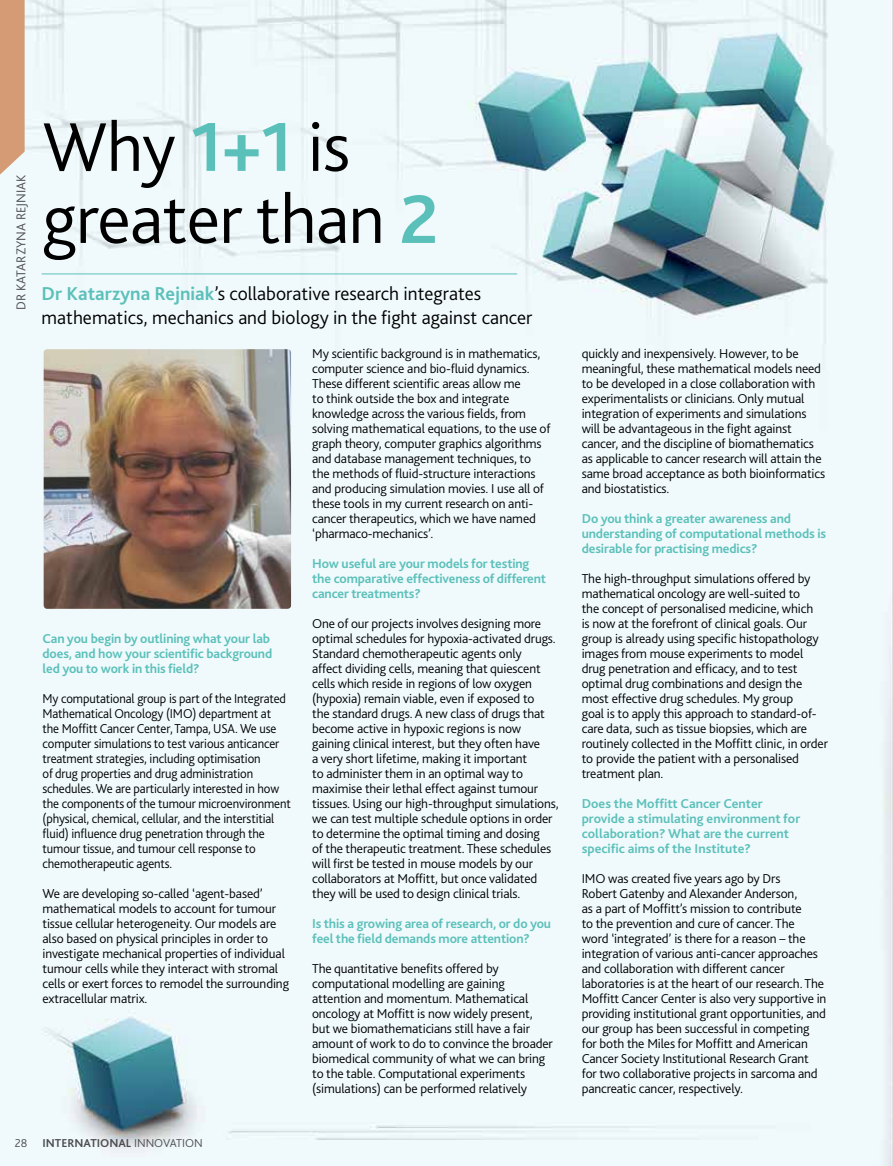
<style>
.page{position:relative;width:893px;height:1166px;background:#fff}
.page>*{position:absolute;margin:0;border:0;box-sizing:border-box;transform-origin:0 0}
.t1{font:300 72px/72px "Bliss 2";letter-spacing:-.01em;color:#000}
.t2{font:300 19.5px/24px "Bliss 2";color:#000}
.t3{font:300 13.5px/15px "Bliss 2";letter-spacing:-.01em;color:#000}
.t4{font:300 13.5px/15px "Bliss 2";letter-spacing:-.01em;color:#000;scale:.95 1}
.t5{font:700 13.5px/15px "Bliss 2";letter-spacing:-.01em;color:#5cc0ba}
.t6{font:300 13.5px "Bliss 2";color:#4d4d4f}
.t7{font:700 12px "Bliss 2";color:#4d4d4f}
.s1{font-weight:700;color:#5cc0ba}
.s2{font-weight:300}
</style>
<div class="page">
<img style="left:0;top:0;width:893px;height:1165px">
<img style="left:44px;top:349px;width:247px;height:259px">
<hr style="left:42px;top:273px;width:475px;height:1px;background:#5cc0ba">
<svg style="left:0;top:0;width:25px;height:174px;background:#d6a27e"></svg>
<p class="t6" style="left:13px;top:310px;width:137px;rotate:-90deg">DR KATARZYNA REJNIAK</p>
<h1 class="t1" style="left:43px;top:109px;width:397px">Why <span class="s1">1+1</span> is greater than <span class="s1">2</span></h1>
<h2 class="t2" style="left:42px;top:281px;width:492px"><span class="s1">Dr Katarzyna Rejniak</span>’s collaborative research integrates mathematics, mechanics and biology in the fight against cancer</h2>
<p class="t5" style="left:43px;top:630px;width:231px">Can you begin by outlining what your lab does, and how your scientific background led you to work in this field?</p>
<p class="t4" style="left:43px;top:690px;width:263px">My computational group is part of the Integrated Mathematical Oncology (IMO) department at the Moffitt Cancer Center, Tampa, USA. We use computer simulations to test various anticancer treatment strategies, including optimisation<br>of drug properties and drug administration schedules. We are particularly interested in how the components of the tumour microenvironment (physical, chemical, cellular, and the interstitial fluid) influence drug penetration through the tumour tissue, and tumour cell response to chemotherapeutic agents.</p>
<p class="t3" style="left:43px;top:885px;width:248px">We are developing so-called ‘agent-based’ mathematical models to account for tumour tissue cellular heterogeneity. Our models are also based on physical principles in order to investigate mechanical properties of individual tumour cells while they interact with stromal cells or exert forces to remodel the surrounding extracellular matrix.</p>
<p class="t3" style="left:312px;top:345px;width:240px">My scientific background is in mathematics, computer science and bio-fluid dynamics.<br>These different scientific areas allow me<br>to think outside the box and integrate knowledge across the various fields, from solving mathematical equations, to the use of graph theory, computer graphics algorithms and database management techniques, to the methods of fluid-structure interactions and producing simulation movies. I use all of these tools in my current research on anti&shy;cancer therapeutics, which we have named ‘pharmaco-mechanics’.</p>
<p class="t5" style="left:312px;top:555px;width:235px">How useful are your models for testing the comparative effectiveness of different cancer treatments?</p>
<p class="t3" style="left:312px;top:615px;width:248px">One of our projects involves designing more optimal schedules for hypoxia-activated drugs.<br>Standard chemotherapeutic agents only<br>affect dividing cells, meaning that quiescent cells which reside in regions of low oxygen (hypoxia) remain viable, even if exposed to<br>the standard drugs. A new class of drugs that become active in hypoxic regions is now gaining clinical interest, but they often have<br>a very short lifetime, making it important<br>to administer them in an optimal way to maximise their lethal effect against tumour tissues. Using our high-throughput simulations, we can test multiple schedule options in order to determine the optimal timing and dosing<br>of the therapeutic treatment. These schedules will first be tested in mouse models by our collaborators at Moffitt, but once validated they will be used to design clinical trials.</p>
<p class="t5" style="left:312px;top:915px;width:241px">Is this a growing area of research, or do you feel the field demands more attention?</p>
<p class="t3" style="left:312px;top:960px;width:242px">The quantitative benefits offered by computational modelling are gaining attention and momentum. Mathematical oncology at Moffitt is now widely present, but we biomathematicians still have a fair amount of work to do to convince the broader biomedical community of what we can bring to the table. Computational experiments (simulations) can be performed relatively</p>
<p class="t7" style="left:15px;top:1135px;width:189px"><span class="s2">28</span> INTERNATIONAL <span class="s2">INNOVATION</span></p>
<p class="t3" style="left:582px;top:345px;width:245px">quickly and inexpensively. However, to be meaningful, these mathematical models need to be developed in a close collaboration with experimentalists or clinicians. Only mutual integration of experiments and simulations will be advantageous in the fight against cancer, and the discipline of biomathematics as applicable to cancer research will attain the same broad acceptance as both bioinformatics and biostatistics.</p>
<p class="t5" style="left:582px;top:510px;width:246px">Do you think a greater awareness and understanding of computational methods is desirable for practising medics?</p>
<p class="t3" style="left:582px;top:570px;width:248px">The high-throughput simulations offered by mathematical oncology are well-suited to<br>the concept of personalised medicine, which<br>is now at the forefront of clinical goals. Our group is already using specific histopathology images from mouse experiments to model drug penetration and efficacy, and to test optimal drug combinations and design the most effective drug schedules. My group<br>goal is to apply this approach to standard-of&shy;care data, such as tissue biopsies, which are routinely collected in the Moffitt clinic, in order to provide the patient with a personalised treatment plan.</p>
<p class="t5" style="left:582px;top:795px;width:220px">Does the Moffitt Cancer Center provide a stimulating environment for collaboration? What are the current specific aims of the Institute?</p>
<p class="t3" style="left:582px;top:870px;width:246px">IMO was created five years ago by Drs<br>Robert Gatenby and Alexander Anderson,<br>as a part of Moffitt’s mission to contribute<br>to the prevention and cure of cancer. The<br>word ‘integrated’ is there for a reason – the integration of various anti-cancer approaches and collaboration with different cancer laboratories is at the heart of our research. The Moffitt Cancer Center is also very supportive in providing institutional grant opportunities, and our group has been successful in competing for both the Miles for Moffitt and American Cancer Society Institutional Research Grant for two collaborative projects in sarcoma and pancreatic cancer, respectively.</p>
</div>
